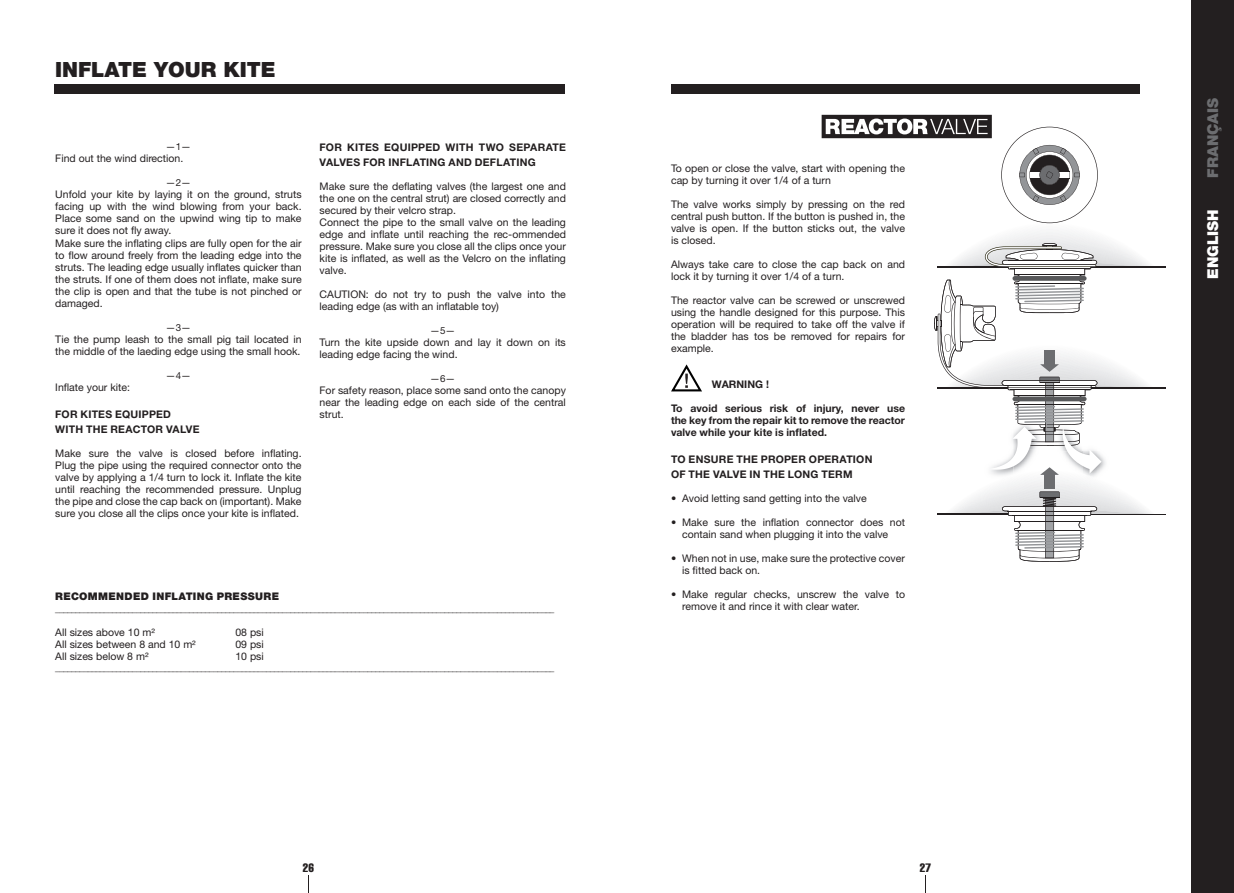
<style>
.page{position:relative;width:1234px;height:893px;background:#fff}
.page>*{position:absolute;margin:0;border:0;box-sizing:border-box;transform-origin:0 0}
.t1{font:900 21px "Helvetica Neue LT Std";color:#231f20}
.t2{font:900 15px "Helvetica Neue LT Std";color:#6c6d70}
.t3{font:900 15px "Helvetica Neue LT Std";color:#fff}
.t4{font:extra-condensed 12px "Helvetica";color:#231f20}
.t5{font:10.5px/12px "Helvetica Neue LT Std";color:#231f20}
.t6{font:700 10.5px/15px "Helvetica Neue LT Std";letter-spacing:.02em;color:#231f20}
.t7{font:900 10.5px "Helvetica Neue LT Std";letter-spacing:.035em;color:#231f20}
.t8{font:700 10.5px "Helvetica Neue LT Std";color:#231f20}
.t9{font:9.75px "Helvetica Neue LT Std";color:#231f20}
.t10{font:9px "Helvetica Neue LT Std";color:#231f20}
</style>
<div class="page">
<hr style="left:1090px;top:266px;width:75px;height:1px;background:#231f20">
<hr style="left:1090px;top:388px;width:75px;height:1px;background:#231f20">
<hr style="left:1090px;top:514px;width:75px;height:1px;background:#231f20">
<div style="left:1191px;top:0;width:42px;height:893px;background:#231f20"></div>
<div style="left:54px;top:84px;width:510px;height:10px;background:#231f20"></div>
<div style="left:671px;top:84px;width:467px;height:10px;background:#231f20"></div>
<svg style="left:308px;top:876px;width:1px;height:17px"></svg>
<svg style="left:925px;top:876px;width:1px;height:17px"></svg>
<svg style="left:821px;top:115px;width:333px;height:447px"></svg>
<svg style="left:671px;top:364px;width:31px;height:27px"></svg>
<h1 class="t1" style="left:55px;top:57px;width:222px">INFLATE YOUR KITE</h1>
<p class="t9" style="left:166px;top:141px;width:26px">—1—</p>
<p class="t5" style="left:55px;top:153px;width:129px">Find out the wind direction.</p>
<p class="t9" style="left:166px;top:177px;width:26px">—2—</p>
<p class="t5" style="left:55px;top:189px;width:248px">Unfold your kite by laying it on the ground, struts facing up with the wind blowing from your back.<br>Place some sand on the upwind wing tip to make sure it does not fly away.<br>Make sure the inflating clips are fully open for the air to flow around freely from the leading edge into the struts. The leading edge usually inflates quicker than the struts. If one of them does not inflate, make sure the clip is open and that the tube is not pinched or damaged.</p>
<p class="t9" style="left:166px;top:321px;width:26px">—3—</p>
<p class="t5" style="left:55px;top:333px;width:248px">Tie the pump leash to the small pig tail located in the middle of the laeding edge using the small hook.</p>
<p class="t9" style="left:166px;top:369px;width:26px">—4—</p>
<p class="t5" style="left:55px;top:381px;width:76px">Inflate your kite:</p>
<p class="t6" style="left:55px;top:406px;width:146px">FOR KITES EQUIPPED<br>WITH THE REACTOR VALVE</p>
<p class="t5" style="left:55px;top:447px;width:248px;text-align:justify">Make sure the valve is closed before inflating.<br>Plug the pipe using the required connector onto the valve by applying a 1/4 turn to lock it. Inflate the kite until reaching the recommended pressure. Unplug the pipe and close the cap back on (important). Make sure you close all the clips once your kite is inflated.</p>
<p class="t6" style="left:319px;top:140px;width:248px">FOR KITES EQUIPPED WITH TWO SEPARATE<br>VALVES FOR INFLATING AND DEFLATING</p>
<p class="t5" style="left:319px;top:180px;width:248px">Make sure the deflating valves (the largest one and the one on the central strut) are closed correctly and secured by their velcro strap.<br>Connect the pipe to the small valve on the leading edge and inflate until reaching the rec-ommended pressure. Make sure you close all the clips once your kite is inflated, as well as the Velcro on the inflating valve.</p>
<p class="t5" style="left:319px;top:288px;width:248px">CAUTION: do not try to push the valve into the leading edge (as with an inflatable toy)</p>
<p class="t9" style="left:430px;top:325px;width:26px">—5—</p>
<p class="t5" style="left:319px;top:336px;width:248px">Turn the kite upside down and lay it down on its leading edge facing the wind.</p>
<p class="t9" style="left:430px;top:373px;width:26px">—6—</p>
<p class="t5" style="left:319px;top:384px;width:248px;text-align:justify">For safety reason, place some sand onto the canopy near the leading edge on each side of the central strut.</p>
<p class="t7" style="left:55px;top:590px;width:225px">RECOMMENDED INFLATING PRESSURE</p>
<p class="t10" style="left:55px;top:603px;width:500px">___________________________________________________________________________________________________________________________</p>
<p class="t5" style="left:55px;top:626px;width:101px">All sizes above 10 m²</p>
<p class="t5" style="left:235px;top:626px;width:30px">08 psi</p>
<p class="t5" style="left:55px;top:638px;width:142px">All sizes between 8 and 10 m²</p>
<p class="t5" style="left:235px;top:638px;width:30px">09 psi</p>
<p class="t5" style="left:55px;top:650px;width:95px">All sizes below 8 m²</p>
<p class="t5" style="left:235px;top:650px;width:30px">10 psi</p>
<p class="t10" style="left:55px;top:663px;width:500px">___________________________________________________________________________________________________________________________</p>
<p class="t5" style="left:671px;top:162px;width:235px">To open or close the valve, start with opening the cap by turning it over 1/4 of a turn</p>
<p class="t5" style="left:671px;top:198px;width:235px;text-align:justify">The valve works simply by pressing on the red central push button. If the button is pushed in, the valve is open. If the button sticks out, the valve is closed.</p>
<p class="t5" style="left:671px;top:258px;width:235px">Always take care to close the cap back on and lock it by turning it over 1/4 of a turn.</p>
<p class="t5" style="left:671px;top:294px;width:235px;text-align:justify">The reactor valve can be screwed or unscrewed using the handle designed for this purpose. This operation will be required to take off the valve if the bladder has tos be removed for repairs for example.</p>
<p class="t8" style="left:711px;top:378px;width:58px">WARNING !</p>
<p class="t6" style="left:671px;top:402px;width:235px;line-height:12px;text-align:justify">To avoid serious risk of injury, never use the key from the repair kit to remove the reactor valve while your kite is inflated.</p>
<p class="t6" style="left:671px;top:452px;width:203px">TO ENSURE THE PROPER OPERATION<br>OF THE VALVE IN THE LONG TERM</p>
<p class="t5" style="left:671px;top:492px;width:197px">• Avoid letting sand getting into the valve</p>
<p class="t5" style="left:671px;top:516px;width:235px;text-align:center">• Make sure the inflation connector does not contain sand when plugging it into the valve</p>
<p class="t5" style="left:682px;top:552px;width:224px;text-indent:-11px">• When not in use, make sure the protective cover is fitted back on.</p>
<p class="t5" style="left:682px;top:588px;width:224px;text-indent:-11px">• Make regular checks, unscrew the valve to remove it and rince it with clear water.</p>
<p class="t4" style="left:303px;top:860px;width:13px">26</p>
<p class="t4" style="left:919px;top:860px;width:13px">27</p>
<h2 class="t2" style="left:1203px;top:178px;width:81px;rotate:-90deg">FRANÇAIS</h2>
<h2 class="t3" style="left:1203px;top:279px;width:71px;rotate:-90deg">ENGLISH</h2>
</div>
